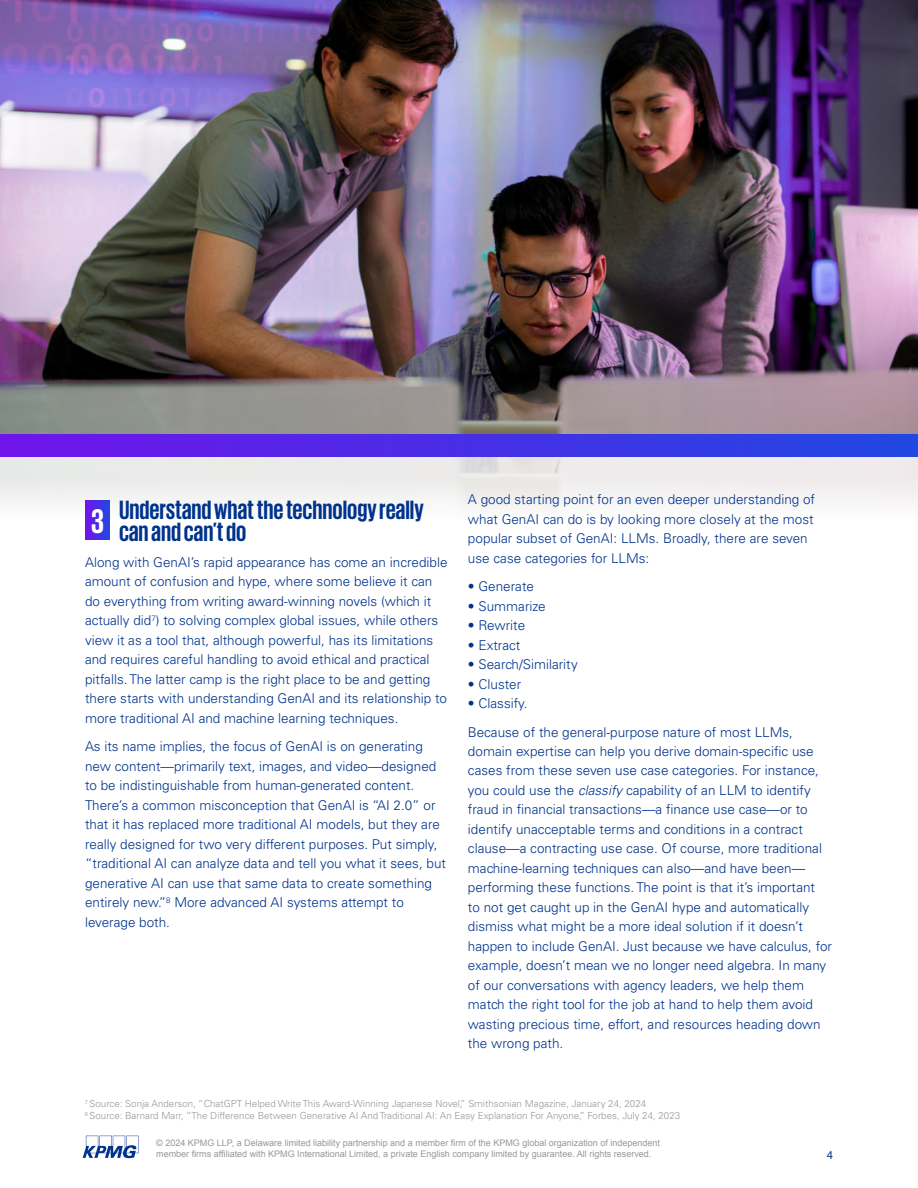
<style>
.page{position:relative;width:918px;height:1188px;background:#fff}
.page>*{position:absolute;margin:0;border:0;box-sizing:border-box;transform-origin:0 0}
.t1{font:700 34.8px "KPMG";color:#fff}
.t2{font:700 27px/22.5px "KPMG";color:#00338d}
.t3{font:300 13.5px/19.5px "Univers LT Std";color:#00338d}
.t4{font:12px "Myriad Pro";color:#00338d}
.t5{font:300 9.75px/11.7px "Univers LT Std";color:#989898}
.t6{font:9px/10.8px "Arial";color:#989898}
.s1{font-style:italic}
</style>
<div class="page">
<img style="left:0;top:456px;width:918px;height:70px">
<svg style="left:83px;top:1136px;width:56px;height:22px"></svg>
<img style="left:0;top:0;width:918px;height:435px">
<div style="left:85px;top:501px;width:24px;height:39px;background:linear-gradient(to right,#7312ea,#2743e3)"></div>
<div style="left:0;top:435px;width:918px;height:21px;background:linear-gradient(to right,#7114ea,#2048e2)"></div>
<h2 class="t2" style="left:119px;top:498px;width:306px">Understand what the technology really can and can’t do</h2>
<p class="t3" style="left:85px;top:552px;width:364px">Along with GenAI’s rapid appearance has come an incredible amount of confusion and hype, where some believe it can do everything from writing award-winning novels (which it actually did<sup>7</sup>) to solving complex global issues, while others view it as a tool that, although powerful, has its limitations and requires careful handling to avoid ethical and practical pitfalls. The latter camp is the right place to be and getting there starts with understanding GenAI and its relationship to more traditional AI and machine learning techniques.</p>
<p class="t3" style="left:85px;top:737px;width:362px">As its name implies, the focus of GenAI is on generating new content—primarily text, images, and video—designed to be indistinguishable from human-generated content.<br>There’s a common misconception that GenAI is “AI 2.0” or that it has replaced more traditional AI models, but they are really designed for two very different purposes. Put simply, “traditional AI can analyze data and tell you what it sees, but generative AI can use that same data to create something entirely new.”<sup>8</sup> More advanced AI systems attempt to leverage both.</p>
<h1 class="t1" style="left:91px;top:503px;width:14px">3</h1>
<p class="t3" style="left:468px;top:490px;width:349px">A good starting point for an even deeper understanding of what GenAI can do is by looking more closely at the most popular subset of GenAI: LLMs. Broadly, there are seven use case categories for LLMs:</p>
<p class="t3" style="left:468px;top:577px;width:68px">• Generate</p>
<p class="t3" style="left:468px;top:596px;width:79px">• Summarize</p>
<p class="t3" style="left:468px;top:616px;width:59px">• Rewrite</p>
<p class="t3" style="left:468px;top:635px;width:54px">• Extract</p>
<p class="t3" style="left:468px;top:654px;width:111px">• Search/Similarity</p>
<p class="t3" style="left:468px;top:674px;width:55px">• Cluster</p>
<p class="t3" style="left:468px;top:689px;width:327px;line-height:28.5px">• Classify.<br>Because of the general-purpose nature of most LLMs,</p>
<p class="t3" style="left:468px;top:741px;width:366px">domain expertise can help you derive domain-specific use cases from these seven use case categories. For instance, you could use the <span class="s1">classify</span> capability of an LLM to identify fraud in financial transactions—a finance use case—or to identify unacceptable terms and conditions in a contract clause—a contracting use case. Of course, more traditional machine-learning techniques can also—and have been— performing these functions. The point is that it’s important<br>to not get caught up in the GenAI hype and automatically dismiss what might be a more ideal solution if it doesn’t happen to include GenAI. Just because we have calculus, for example, doesn’t mean we no longer need algebra. In many of our conversations with agency leaders, we help them match the right tool for the job at hand to help them avoid wasting precious time, effort, and resources heading down the wrong path.</p>
<p class="t5" style="left:85px;top:1098px;width:597px"><sup>7</sup> Source: Sonja Anderson, “ChatGPT Helped Write This Award-Winning Japanese Novel,” Smithsonian Magazine, January 24, 2024<br><sup>8</sup> Source: Barnard Marr, “The Difference Between Generative AI And Traditional AI: An Easy Explanation For Anyone,” Forbes, July 24, 2023</p>
<p class="t6" style="left:156px;top:1138px;width:505px">© 2024 KPMG LLP, a Delaware limited liability partnership and a member firm of the KPMG global organization of independent member firms affiliated with KPMG International Limited, a private English company limited by guarantee. All rights reserved.</p>
<p class="t4" style="left:827px;top:1147px;width:8px">4</p>
</div>
